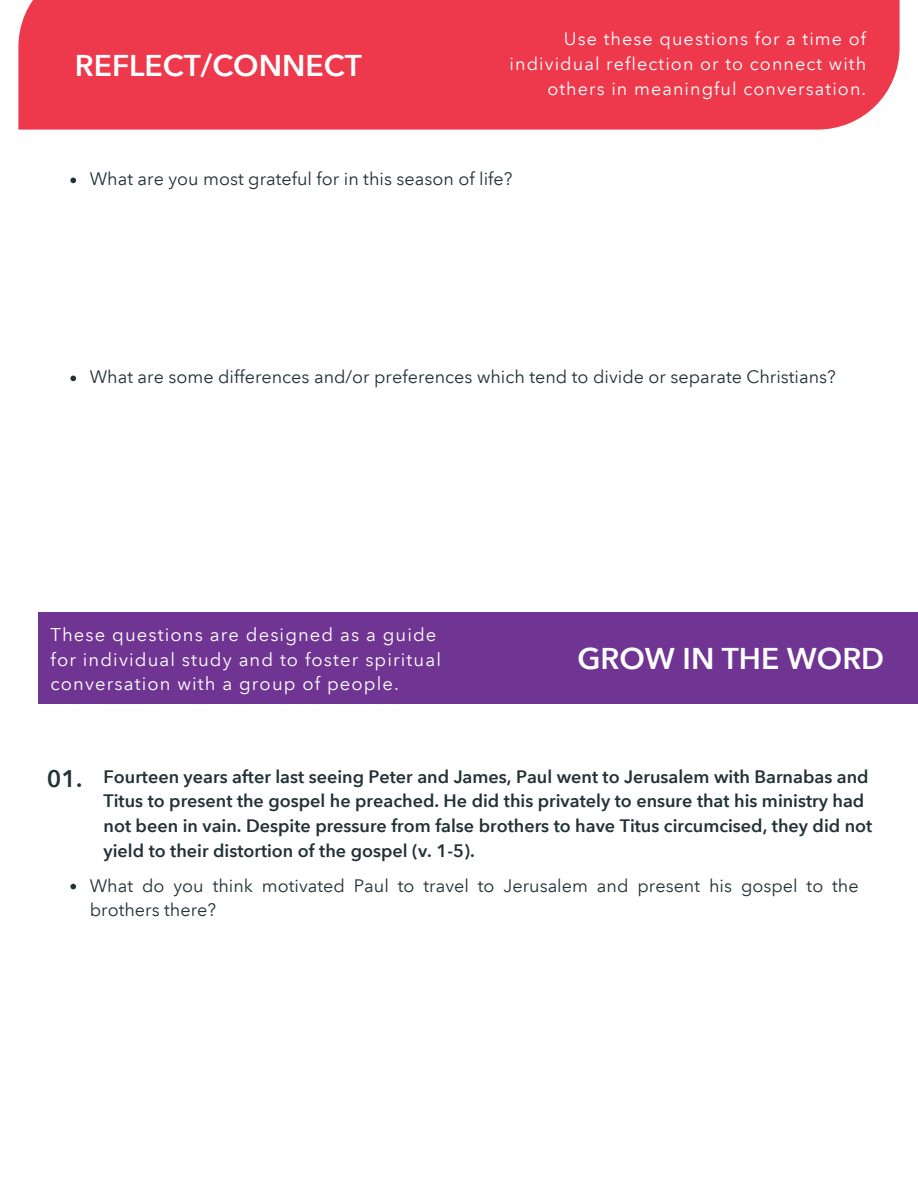
<style>
.page{position:relative;width:918px;height:1188px;background:#fff}
.page>*{position:absolute;margin:0;border:0;box-sizing:border-box;transform-origin:0 0}
.t1{font:600 30px "Avenir Next LT Pro";color:#fff}
.t2{font:600 24px "Avenir Next LT Pro";color:#223237}
.t3{font:18.45px/24.8px "Avenir Next LT Pro";letter-spacing:.06em;color:#fff}
.t4{font:600 18px/24.8px "Avenir Next LT Pro";color:#223237}
.t5{font:18px/24.8px "Avenir Next LT Pro";color:#223237}
.t6{font:18px/24.8px "Avenir Next LT Pro";letter-spacing:.06em;color:#fff;text-align:right}
</style>
<div class="page">
<div style="left:38px;top:613px;width:880px;height:91px;background:#703593"></div>
<div style="left:18px;top:0;width:881px;height:130px;background:#ee394c"></div>
<svg style="left:70px;top:178px;width:6px;height:5px"></svg>
<svg style="left:70px;top:376px;width:6px;height:5px"></svg>
<svg style="left:70px;top:884px;width:6px;height:5px"></svg>
<h1 class="t1" style="left:75px;top:47px;width:288px">REFLECT/CONNECT</h1>
<p class="t6" style="left:510px;top:26px;width:358px">Use these questions for a time of individual reflection or to connect with others in meaningful conversation.</p>
<p class="t5" style="left:90px;top:167px;width:424px">What are you most grateful for in this season of life?</p>
<p class="t5" style="left:90px;top:365px;width:748px">What are some differences and/or preferences which tend to divide or separate Christians?</p>
<p class="t3" style="left:51px;top:622px;width:392px">These questions are designed as a guide for individual study and to foster spiritual conversation with a group of people.</p>
<h1 class="t1" style="left:577px;top:640px;width:308px">GROW IN THE WORD</h1>
<h2 class="t2" style="left:47px;top:764px;width:37px">01.</h2>
<p class="t4" style="left:104px;top:764px;width:770px">Fourteen years after last seeing Peter and James, Paul went to Jerusalem with Barnabas and Titus to present the gospel he preached. He did this privately to ensure that his ministry had not been in vain. Despite pressure from false brothers to have Titus circumcised, they did not yield to their distortion of the gospel (v. 1-5).</p>
<p class="t5" style="left:90px;top:873px;width:771px">What do you think motivated Paul to travel to Jerusalem and present his gospel to the brothers there?</p>
</div>
